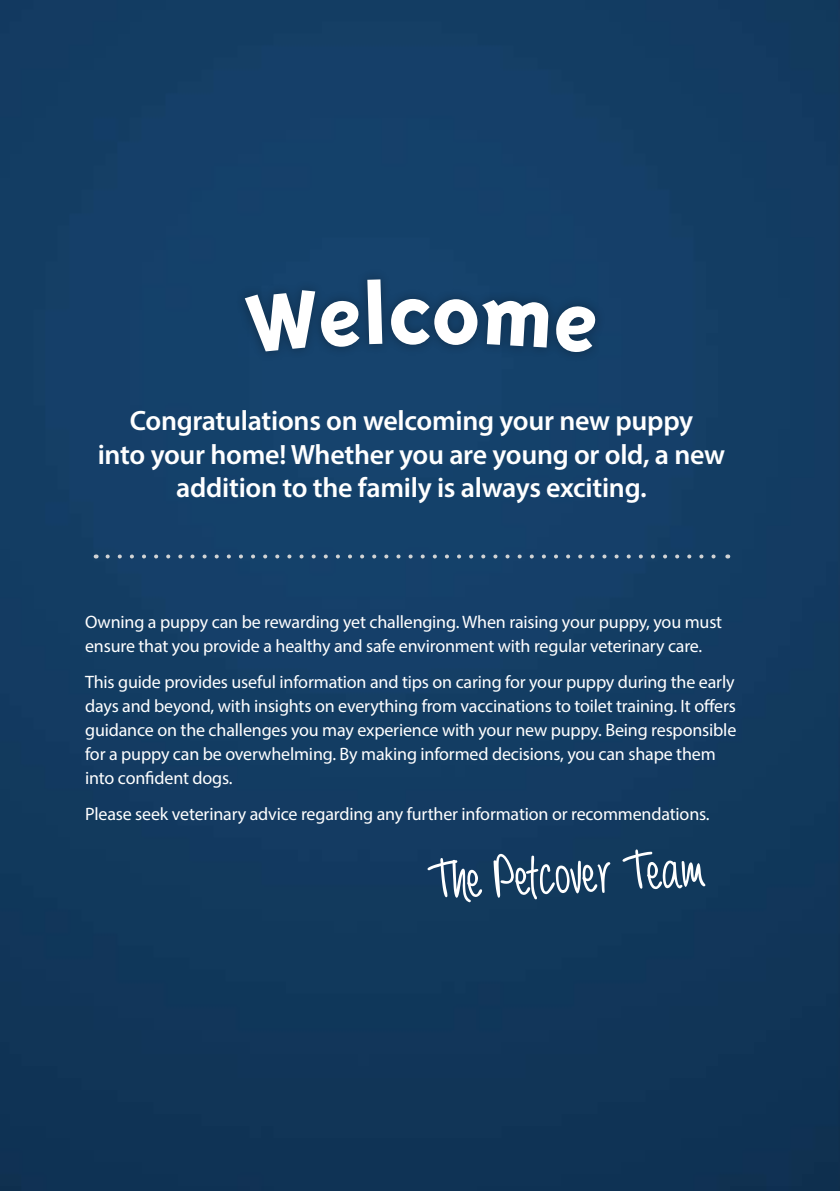
<style>
.page{position:relative;width:840px;height:1191px;background:#fff}
.page>*{position:absolute;margin:0;border:0;box-sizing:border-box;transform-origin:0 0}
.t1{font:700 80px "Always Forever";color:#fff}
.t2{font:600 28px/33.6px "Myriad Pro";letter-spacing:-.01em;color:#fff;text-align:center}
.t3{font:18px/24px "Myriad Pro";letter-spacing:-.01em;color:#fff}
</style>
<div class="page">
<img style="left:0;top:0;width:839px;height:1191px">
<svg style="left:107px;top:554px;width:614px;height:4px;background:#416282"></svg>
<div style="left:235px;top:268px;width:370px;height:96px;background:#15416b"></div>
<svg style="left:245px;top:279px;width:350px;height:74px"></svg>
<h2 class="t2" style="left:98px;top:403px;width:628px">Congratulations on welcoming your new puppy<br>into your home! Whether you are young or old, a new addition to the family is always exciting.</h2>
<p class="t3" style="left:85px;top:609px;width:638px">Owning a puppy can be rewarding yet challenging. When raising your puppy, you must ensure that you provide a healthy and safe environment with regular veterinary care.</p>
<p class="t3" style="left:85px;top:669px;width:652px">This guide provides useful information and tips on caring for your puppy during the early days and beyond, with insights on everything from vaccinations to toilet training. It offers guidance on the challenges you may experience with your new puppy. Being responsible for a puppy can be overwhelming. By making informed decisions, you can shape them into confident dogs.</p>
<p class="t3" style="left:85px;top:801px;width:625px">Please seek veterinary advice regarding any further information or recommendations.</p>
<h1 class="t1" style="left:426px;top:850px;width:279px;rotate:-3deg">The Petcover Team</h1>
</div>
